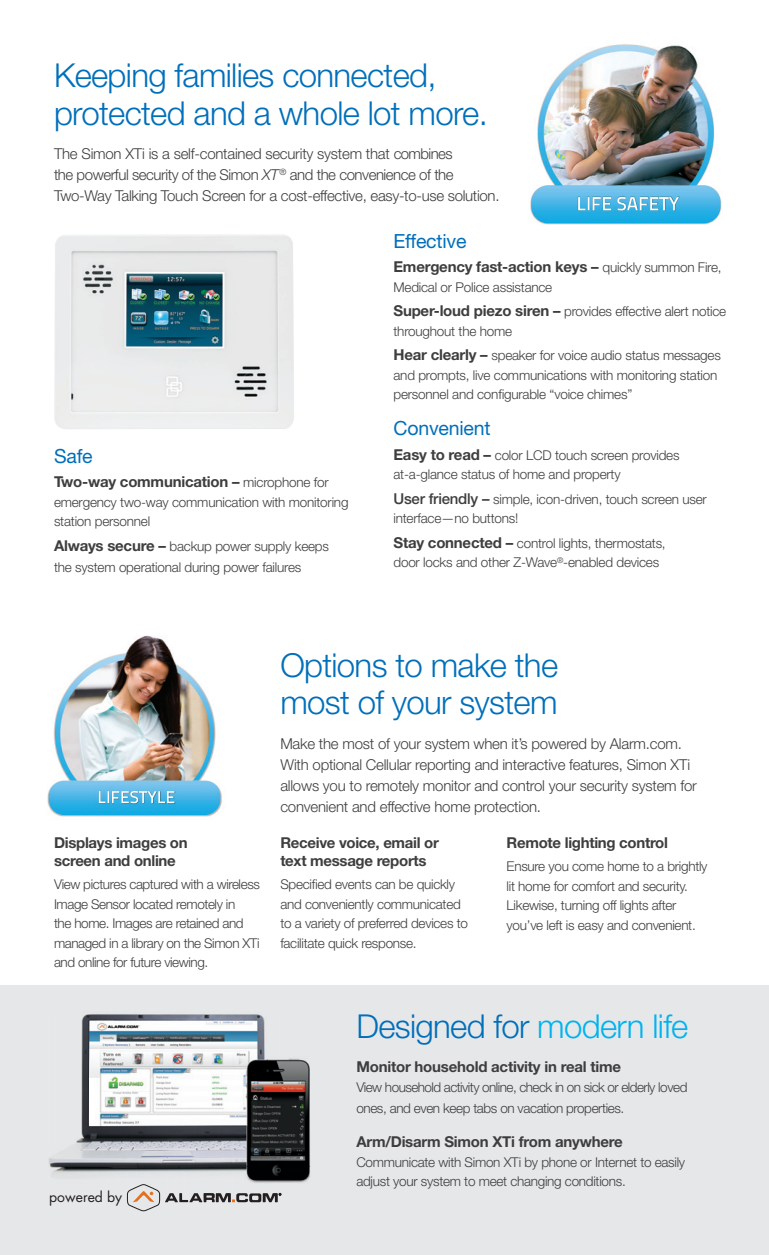
<style>
.page{position:relative;width:769px;height:1255px;background:#fff}
.page>*{position:absolute;margin:0;border:0;box-sizing:border-box;transform-origin:0 0}
.t1{font:300 33px/37.5px "Helvetica Neue LT Std";letter-spacing:-.02em;color:#006fba}
.t2{font:19.5px "Helvetica Neue LT Std";letter-spacing:-.01em;color:#006fba}
.t3{font:300 15px/21px "Helvetica Neue LT Std";letter-spacing:-.015em;color:#3e3e3f}
.t4{font:700 15px/18px "Helvetica Neue LT Std";letter-spacing:-.015em;color:#3e3e3f}
.t5{font:13.95px "Futura Std";color:#231f20}
.t6{font:300 13.5px/19.5px "Helvetica Neue LT Std";letter-spacing:-.02em;color:#3e3e3f}
.t7{font:300 13.5px/21px "Helvetica Neue LT Std";letter-spacing:-.04em;color:#3e3e3f}
.s1{font-style:italic}
.s2{font-weight:300;font-size:13.5px}
.s3{font-weight:700;font-size:15px}
.s4{font-weight:500;font-size:15px}
.s5{color:#00b3ef}
</style>
<div class="page">
<img style="left:530px;top:44px;width:192px;height:181px">
<img style="left:538px;top:45px;width:176px;height:176px;border-radius:50%">
<img style="left:531px;top:185px;width:190px;height:38px;border-radius:17px">
<img style="left:578px;top:197px;width:101px;height:14px">
<img style="left:47px;top:635px;width:175px;height:182px">
<img style="left:55px;top:654px;width:159px;height:159px;border-radius:50%">
<img style="left:49px;top:781px;width:171px;height:34px;border-radius:16px">
<img style="left:99px;top:791px;width:75px;height:12px">
<div style="left:0;top:985px;width:769px;height:270px;background:#e6e7e9"></div>
<img style="left:54px;top:234px;width:240px;height:195px">
<img style="left:49px;top:1014px;width:262px;height:169px">
<img style="left:90px;top:1021px;width:167px;height:105px">
<svg style="left:126px;top:1184px;width:155px;height:27px"></svg>
<h1 class="t1" style="left:54px;top:60px;width:435px">Keeping families connected, protected and a whole lot more.</h1>
<p class="t3" style="left:54px;top:145px;width:447px">The Simon XTi is a self-contained security system that combines<br>the powerful security of the Simon <span class="s1">XT</span><sup>®</sup> and the convenience of the<br>Two-Way Talking Touch Screen for a cost-effective, easy-to-use solution.</p>
<h2 class="t2" style="left:393px;top:234px;width:75px">Effective</h2>
<p class="t4" style="left:393px;top:260px;width:330px">Emergency fast-action keys – <span class="s2">quickly summon Fire,</span></p>
<p class="t6" style="left:393px;top:276px;width:334px;line-height:24.5px">Medical or Police assistance<br><span class="s3">Super-loud piezo siren –</span> provides effective alert notice</p>
<p class="t6" style="left:393px;top:320px;width:329px;line-height:24.5px">throughout the home<br><span class="s3">Hear clearly –</span> speaker for voice audio status messages</p>
<p class="t6" style="left:393px;top:367px;width:325px">and prompts, live communications with monitoring station personnel and configurable “voice chimes”</p>
<h2 class="t2" style="left:393px;top:421px;width:99px">Convenient</h2>
<p class="t6" style="left:393px;top:447px;width:288px"><span class="s3">Easy to read –</span> color LCD touch screen provides at-a-glance status of home and property</p>
<p class="t6" style="left:393px;top:491px;width:315px"><span class="s4">User friendly –</span> simple, icon-driven, touch screen user interface—no buttons!</p>
<p class="t6" style="left:393px;top:535px;width:274px"><span class="s3">Stay connected –</span> control lights, thermostats, door locks and other Z-Wave<sup>®</sup>-enabled devices</p>
<h2 class="t2" style="left:54px;top:449px;width:40px">Safe</h2>
<p class="t4" style="left:54px;top:475px;width:276px">Two-way communication – <span class="s2">microphone for</span></p>
<p class="t6" style="left:54px;top:494px;width:296px">emergency two-way communication with monitoring station personnel</p>
<p class="t6" style="left:54px;top:537px;width:276px;line-height:21px"><span class="s3">Always secure –</span> backup power supply keeps the system operational during power failures</p>
<p class="t4" style="left:54px;top:836px;width:135px">Displays images on screen and online</p>
<p class="t6" style="left:54px;top:876px;width:207px">View pictures captured with a wireless Image Sensor located remotely in<br>the home. Images are retained and managed in a library on the Simon XTi and online for future viewing.</p>
<p class="t5" style="left:49px;top:1189px;width:74px">powered by</p>
<h1 class="t1" style="left:280px;top:650px;width:279px">Options to make the most of your system</h1>
<p class="t3" style="left:280px;top:734px;width:418px">Make the most of your system when it’s powered by Alarm.com.<br>With optional Cellular reporting and interactive features, Simon XTi allows you to remotely monitor and control your security system for convenient and effective home protection.</p>
<p class="t4" style="left:280px;top:836px;width:160px">Receive voice, email or text message reports</p>
<p class="t6" style="left:280px;top:876px;width:189px">Specified events can be quickly and conveniently communicated to a variety of preferred devices to facilitate quick response.</p>
<p class="t4" style="left:507px;top:836px;width:163px">Remote lighting control</p>
<p class="t6" style="left:507px;top:858px;width:202px">Ensure you come home to a brightly lit home for comfort and security.<br>Likewise, turning off lights after you’ve left is easy and convenient.</p>
<h1 class="t1" style="left:356px;top:1010px;width:333px">Designed for <span class="s5">modern life</span></h1>
<p class="t4" style="left:356px;top:1059px;width:266px">Monitor household activity in real time</p>
<p class="t7" style="left:356px;top:1078px;width:333px">View household activity online, check in on sick or elderly loved ones, and even keep tabs on vacation properties.</p>
<p class="t4" style="left:356px;top:1134px;width:268px">Arm/Disarm Simon XTi from anywhere</p>
<p class="t6" style="left:356px;top:1153px;width:330px">Communicate with Simon XTi by phone or Internet to easily adjust your system to meet changing conditions.</p>
</div>
